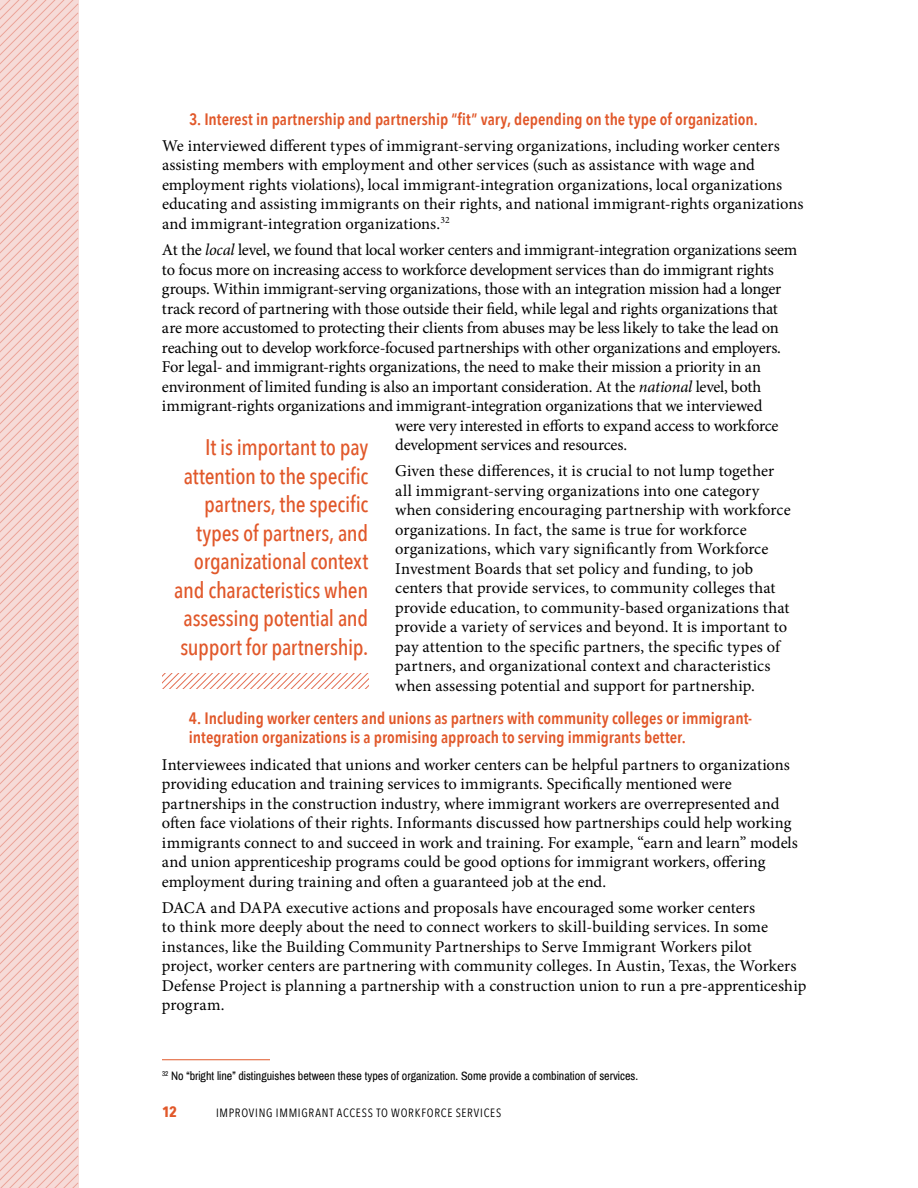
<style>
.page{position:relative;width:918px;height:1188px;background:#fff}
.page>*{position:absolute;margin:0;border:0;box-sizing:border-box;transform-origin:0 0}
.t1{font:500 22.5px/28.5px "Avenir Next Condensed";letter-spacing:-.015em;color:#e1582a;text-align:right}
.t2{font:16.5px/19.5px "Minion Pro";color:#000}
.t3{font:600 16.5px/19.5px "Avenir Next Condensed";color:#e1582a}
.t4{font:16.5px "Minion Pro";letter-spacing:-.02em;color:#000}
.t5{font:700 15px "Avenir Next Condensed";color:#e1582a}
.t6{font:12px "Archivo Narrow";color:#000}
.t7{font:12px "Avenir Next Condensed";letter-spacing:.06em;color:#000}
.s1{font-style:italic}
</style>
<div class="page">
<svg style="left:0;top:0;width:78px;height:1188px;background:#f4d2cd"></svg>
<hr style="left:162px;top:1059px;width:108px;height:1px;background:#e1582a">
<svg style="left:162px;top:674px;width:206px;height:15px"></svg>
<p class="t3" style="left:189px;top:109px;width:570px">3. Interest in partnership and partnership “fit” vary, depending on the type of organization.</p>
<p class="t2" style="left:162px;top:136px;width:643px">We interviewed different types of immigrant-serving organizations, including worker centers assisting members with employment and other services (such as assistance with wage and employment rights violations), local immigrant-integration organizations, local organizations educating and assisting immigrants on their rights, and national immigrant-rights organizations and immigrant-integration organizations.<sup>32</sup></p>
<p class="t2" style="left:162px;top:240px;width:637px">At the <span class="s1">local</span> level, we found that local worker centers and immigrant-integration organizations seem</p>
<p class="t2" style="left:162px;top:260px;width:613px">to focus more on increasing access to workforce development services than do immigrant rights</p>
<p class="t2" style="left:162px;top:279px;width:621px">groups. Within immigrant-serving organizations, those with an integration mission had a longer</p>
<p class="t2" style="left:162px;top:299px;width:617px">track record of partnering with those outside their field, while legal and rights organizations that</p>
<p class="t2" style="left:162px;top:318px;width:618px">are more accustomed to protecting their clients from abuses may be less likely to take the lead on</p>
<p class="t4" style="left:162px;top:336px;width:621px">reaching out to develop workforce-focused partnerships with other organizations and employers.</p>
<p class="t2" style="left:162px;top:357px;width:601px">For legal- and immigrant-rights organizations, the need to make their mission a priority in an</p>
<p class="t2" style="left:162px;top:377px;width:601px">environment of limited funding is also an important consideration. At the <span class="s1">national</span> level, both</p>
<p class="t2" style="left:162px;top:396px;width:602px">immigrant-rights organizations and immigrant-integration organizations that we interviewed</p>
<p class="t2" style="left:395px;top:416px;width:385px">were very interested in efforts to expand access to workforce</p>
<p class="t2" style="left:395px;top:435px;width:233px">development services and resources.</p>
<p class="t2" style="left:395px;top:461px;width:397px">Given these differences, it is crucial to not lump together all immigrant-serving organizations into one category when considering encouraging partnership with workforce organizations. In fact, the same is true for workforce organizations, which vary significantly from Workforce Investment Boards that set policy and funding, to job centers that provide services, to community colleges that provide education, to community-based organizations that provide a variety of services and beyond. It is important to pay attention to the specific partners, the specific types of partners, and organizational context and characteristics when assessing potential and support for partnership.</p>
<p class="t3" style="left:189px;top:708px;width:565px">4. Including worker centers and unions as partners with community colleges or immigrant&shy;integration organizations is a promising approach to serving immigrants better.</p>
<p class="t2" style="left:162px;top:755px;width:637px">Interviewees indicated that unions and worker centers can be helpful partners to organizations providing education and training services to immigrants. Specifically mentioned were partnerships in the construction industry, where immigrant workers are overrepresented and often face violations of their rights. Informants discussed how partnerships could help working immigrants connect to and succeed in work and training. For example, “earn and learn” models and union apprenticeship programs could be good options for immigrant workers, offering employment during training and often a guaranteed job at the end.</p>
<p class="t2" style="left:162px;top:898px;width:646px">DACA and DAPA executive actions and proposals have encouraged some worker centers<br>to think more deeply about the need to connect workers to skill-building services. In some instances, like the Building Community Partnerships to Serve Immigrant Workers pilot project, worker centers are partnering with community colleges. In Austin, Texas, the Workers Defense Project is planning a partnership with a construction union to run a pre-apprenticeship program.</p>
<h1 class="t1" style="left:174px;top:433px;width:196px">It is important to pay attention to the specific partners, the specific types of partners, and organizational context and characteristics when assessing potential and support for partnership.</h1>
<p class="t6" style="left:162px;top:1069px;width:478px"><sup>32</sup> No “bright line” distinguishes between these types of organization. Some provide a combination of services.</p>
<p class="t5" style="left:162px;top:1102px;width:17px">12</p>
<p class="t7" style="left:216px;top:1103px;width:287px">IMPROVI NG IMMIGRANT ACCESS TO WORKFORCE SERVICES</p>
</div>
